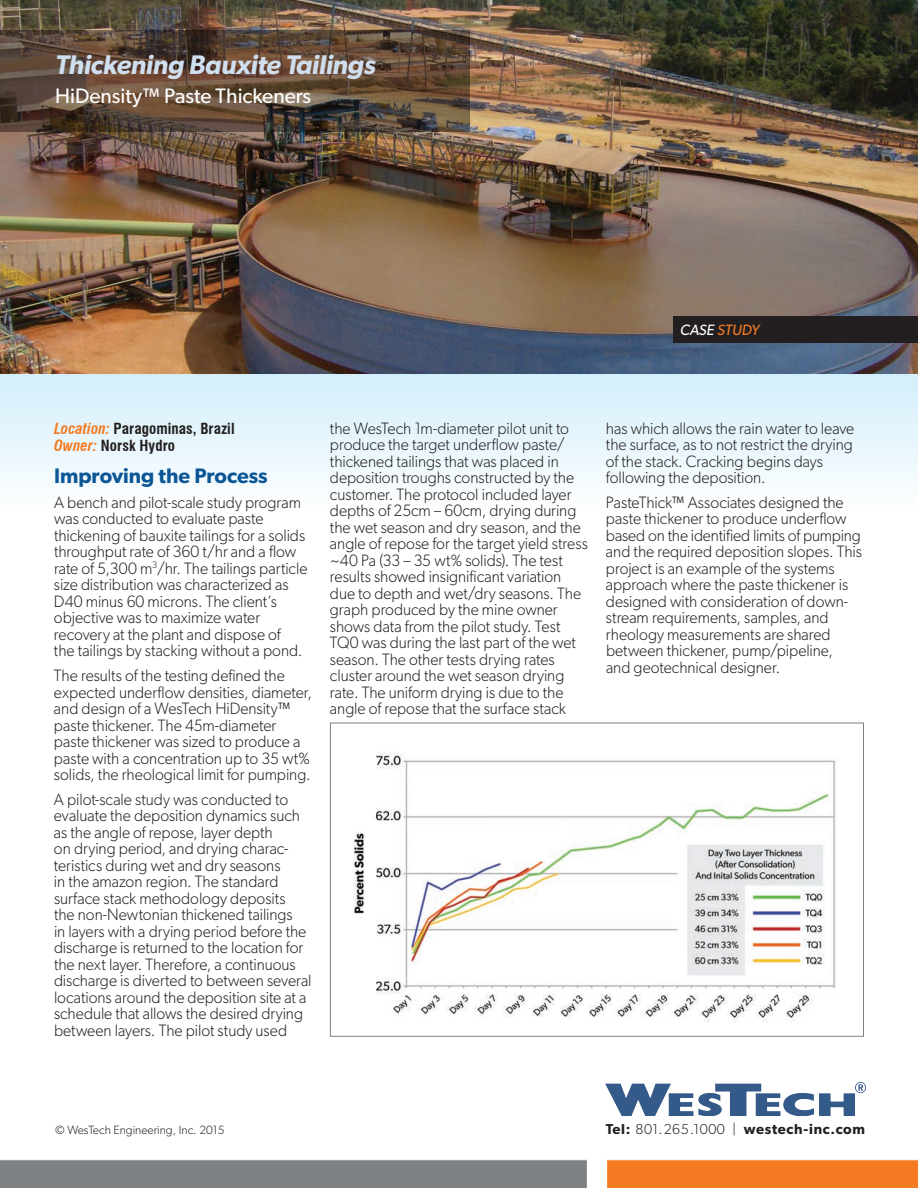
<style>
.page{position:relative;width:918px;height:1188px;background:#fff}
.page>*{position:absolute;margin:0;border:0;box-sizing:border-box;transform-origin:0 0}
.t1{font:italic 600 27px "Gibson";letter-spacing:-.01em;color:#cfdfef}
.t2{font:21px "Gibson";color:#fff}
.t3{font:600 21px "Gibson";color:#0b5696}
.t4{font:300 16.5px/16.5px "Gibson";color:#231f20;scale:.96 1}
.t5{font:700 condensed 15px/16.5px "Swiss 721 BT";letter-spacing:.005em;color:#231f20}
.t6{font:italic 15px "Gibson";color:#f47b21}
.t7{font:600 14.4px "Gibson";letter-spacing:.05em;color:#231f20}
.t8{font:300 12px "Gibson";color:#231f20}
.s1{color:#fff}
.s2{font-style:italic;color:#f47b21}
.s3{font-weight:300}
</style>
<div class="page">
<div style="left:0;top:373px;width:918px;height:149px;background:linear-gradient(to bottom,#d2eefb,#fffffe)"></div>
<img style="left:0;top:0;width:918px;height:374px">
<svg style="left:0;top:30px;width:470px;height:102px;background:#5b4637"></svg>
<div style="left:673px;top:316px;width:245px;height:27px;background:#231f20"></div>
<div style="left:0;top:1159px;width:588px;height:29px;background:#7e8183"></div>
<svg style="left:606px;top:1159px;width:312px;height:29px;background:#f4802a"></svg>
<img style="left:353px;top:752px;width:484px;height:271px">
<div style="left:330px;top:723px;width:534px;height:314px;border:1px solid #7e8183"></div>
<img style="left:606px;top:1082px;width:259px;height:33px">
<h1 class="t1" style="left:55px;top:49px;width:322px">Thickening Bauxite Tailings</h1>
<p class="t2" style="left:55px;top:83px;width:258px">HiDensity™ Paste Thickeners</p>
<p class="t6" style="left:680px;top:321px;width:81px"><span class="s1">CASE</span> STUDY</p>
<p class="t5" style="left:54px;top:421px;width:182px"><span class="s2">Location:</span> Paragominas, Brazil<br><span class="s2">Owner:</span> Norsk Hydro</p>
<p class="t3" style="left:54px;top:463px;width:215px">Improving the Process</p>
<p class="t4" style="left:54px;top:494px;width:266px">A bench and pilot-scale study program was conducted to evaluate paste thickening of bauxite tailings for a solids throughput rate of 360 t/hr and a flow rate of 5,300 m<sup>3</sup>/hr. The tailings particle size distribution was characterized as D40 minus 60 microns. The client’s objective was to maximize water recovery at the plant and dispose of<br>the tailings by stacking without a pond.</p>
<p class="t4" style="left:54px;top:667px;width:270px">The results of the testing defined the expected underflow densities, diameter, and design of a WesTech HiDensity™ paste thickener. The 45m-diameter paste thickener was sized to produce a paste with a concentration up to 35 wt% solids, the rheological limit for pumping.</p>
<p class="t4" style="left:54px;top:791px;width:270px">A pilot-scale study was conducted to evaluate the deposition dynamics such as the angle of repose, layer depth<br>on drying period, and drying charac&shy;teristics during wet and dry seasons<br>in the amazon region. The standard surface stack methodology deposits<br>the non-Newtonian thickened tailings<br>in layers with a drying period before the discharge is returned to the location for the next layer. Therefore, a continuous discharge is diverted to between several locations around the deposition site at a schedule that allows the desired drying between layers. The pilot study used</p>
<p class="t4" style="left:330px;top:419px;width:270px">the WesTech 1m-diameter pilot unit to produce the target underflow paste/ thickened tailings that was placed in deposition troughs constructed by the customer. The protocol included layer depths of 25cm – 60cm, drying during the wet season and dry season, and the angle of repose for the target yield stress ~40 Pa (33 – 35 wt% solids). The test results showed insignificant variation due to depth and wet/dry seasons. The graph produced by the mine owner shows data from the pilot study. Test TQ0 was during the last part of the wet season. The other tests drying rates cluster around the wet season drying rate. The uniform drying is due to the angle of repose that the surface stack</p>
<p class="t4" style="left:606px;top:419px;width:260px">has which allows the rain water to leave the surface, as to not restrict the drying of the stack. Cracking begins days following the deposition.</p>
<p class="t4" style="left:606px;top:494px;width:268px">PasteThick™ Associates designed the paste thickener to produce underflow based on the identified limits of pumping and the required deposition slopes. This project is an example of the systems approach where the paste thickener is designed with consideration of down&shy;stream requirements, samples, and rheology measurements are shared between thickener, pump/pipeline,<br>and geotechnical designer.</p>
<p class="t8" style="left:55px;top:1122px;width:171px">© WesTech Engineering, Inc. 2015</p>
<p class="t7" style="left:606px;top:1120px;width:261px">Tel: <span class="s3">801.265.1000 |</span> westech-inc.com</p>
</div>
